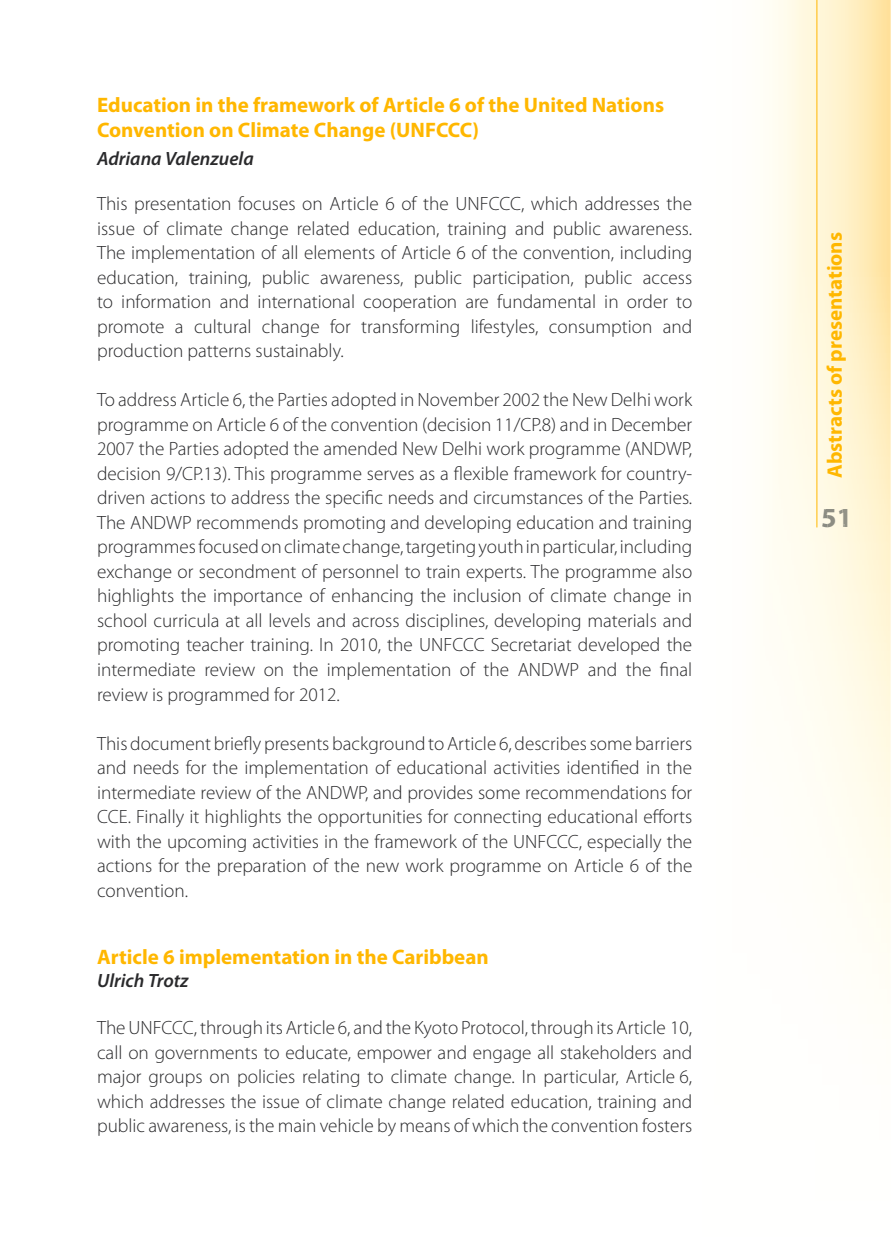
<style>
.page{position:relative;width:891px;height:1238px;background:#fff}
.page>*{position:absolute;margin:0;border:0;box-sizing:border-box;transform-origin:0 0}
.t1{font:700 28.05px "Myriad Pro";color:#767575}
.t2{font:700 21px/25.2px "Myriad Pro";color:#ffb700}
.t3{font:300 19.2px/24.5px "Myriad Pro";color:#2a2a2c;text-align:justify}
.t4{font:italic 600 19.2px "Myriad Pro";color:#2a2a2c}
</style>
<div class="page">
<img style="left:769px;top:0;width:121px;height:974px">
<img style="left:822px;top:509px;width:25px;height:18px">
<hr style="left:816px;top:0;width:1px;height:527px;background:#ffb700">
<p class="t2" style="left:97px;top:93px;width:568px">Education in the framework of Article 6 of the United Nations<br>Convention on Climate Change (UNFCCC)</p>
<p class="t4" style="left:97px;top:151px;width:158px">Adriana Valenzuela</p>
<p class="t3" style="left:97px;top:193px;width:597px">This presentation focuses on Article 6 of the UNFCCC, which addresses the issue of climate change related education, training and public awareness.<br>The implementation of all elements of Article 6 of the convention, including education, training, public awareness, public participation, public access to information and international cooperation are fundamental in order to promote a cultural change for transforming lifestyles, consumption and production patterns sustainably.</p>
<p class="t3" style="left:97px;top:389px;width:597px">To address Article 6, the Parties adopted in November 2002 the New Delhi work programme on Article 6 of the convention (decision 11/CP.8) and in December 2007 the Parties adopted the amended New Delhi work programme (ANDWP, decision 9/CP.13). This programme serves as a flexible framework for country&shy;driven actions to address the specific needs and circumstances of the Parties.<br>The ANDWP recommends promoting and developing education and training programmes focused on climate change, targeting youth in particular, including exchange or secondment of personnel to train experts. The programme also highlights the importance of enhancing the inclusion of climate change in school curricula at all levels and across disciplines, developing materials and promoting teacher training. In 2010, the UNFCCC Secretariat developed the intermediate review on the implementation of the ANDWP and the final review is programmed for 2012.</p>
<p class="t3" style="left:97px;top:732px;width:597px">This document briefly presents background to Article 6, describes some barriers and needs for the implementation of educational activities identified in the intermediate review of the ANDWP, and provides some recommendations for CCE. Finally it highlights the opportunities for connecting educational efforts with the upcoming activities in the framework of the UNFCCC, especially the actions for the preparation of the new work programme on Article 6 of the convention.</p>
<p class="t2" style="left:97px;top:945px;width:393px">Article 6 implementation in the Caribbean</p>
<p class="t4" style="left:97px;top:972px;width:93px">Ulrich Trotz</p>
<p class="t3" style="left:97px;top:1017px;width:597px">The UNFCCC, through its Article 6, and the Kyoto Protocol, through its Article 10, call on governments to educate, empower and engage all stakeholders and major groups on policies relating to climate change. In particular, Article 6, which addresses the issue of climate change related education, training and public awareness, is the main vehicle by means of which the convention fosters</p>
<p class="t2" style="left:824px;top:478px;width:247px;rotate:-90deg">Abstracts of presentations</p>
<h1 class="t1" style="left:821px;top:507px;width:33px">51</h1>
</div>
